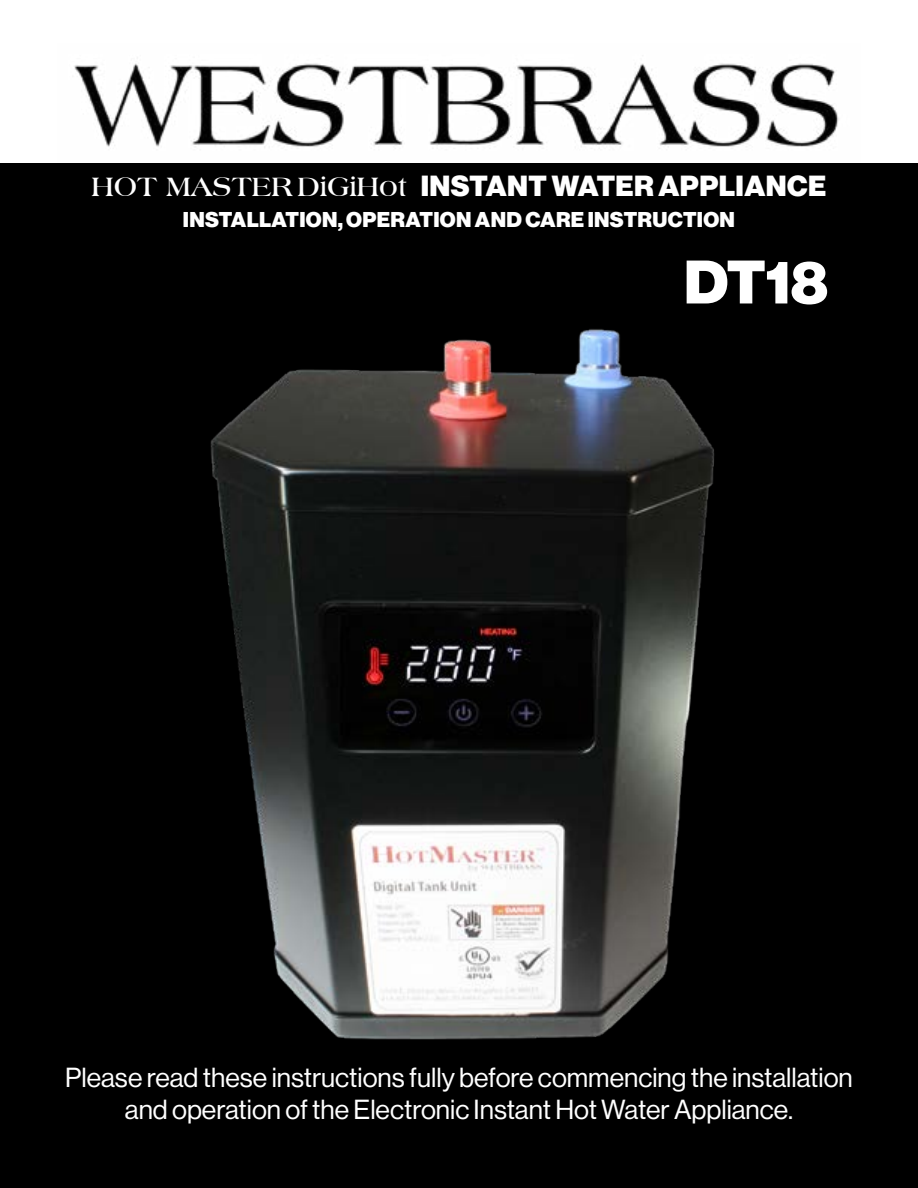
<style>
.page{position:relative;width:918px;height:1188px;background:#fff}
.page>*{position:absolute;margin:0;border:0;box-sizing:border-box;transform-origin:0 0}
.t1{font:60px "N Haas Grotesk DS Pro 95 Blk";color:#fff}
.t2{font:28.5px "N Haas Grotesk DS Pro 95 Blk";letter-spacing:.015em;color:#fff}
.t3{font:27px/32.4px "N Haas Grotesk DS Pro 55 Rg";color:#fff;text-align:center}
.t4{font:21px "N Haas Grotesk DS Pro 95 Blk";letter-spacing:.015em;color:#fff}
.s1{font-family:"Americana BT";font-weight:700}
</style>
<div class="page">
<div style="left:0;top:164px;width:918px;height:1024px;background:#000"></div>
<img style="left:58px;top:63px;width:802px;height:101px">
<img style="left:210px;top:329px;width:505px;height:711px">
<p class="t2" style="left:92px;top:170px;width:736px"><span class="s1">HOT MASTER DiGiHot</span> INSTANT WATER APPLIANCE</p>
<p class="t4" style="left:183px;top:207px;width:554px">INSTALLATION, OPERATION AND CARE INSTRUCTION</p>
<h1 class="t1" style="left:684px;top:247px;width:145px">DT18</h1>
<p class="t3" style="left:65px;top:1061px;width:789px">Please read these instructions fully before commencing the installation and operation of the Electronic Instant Hot Water Appliance.</p>
</div>
